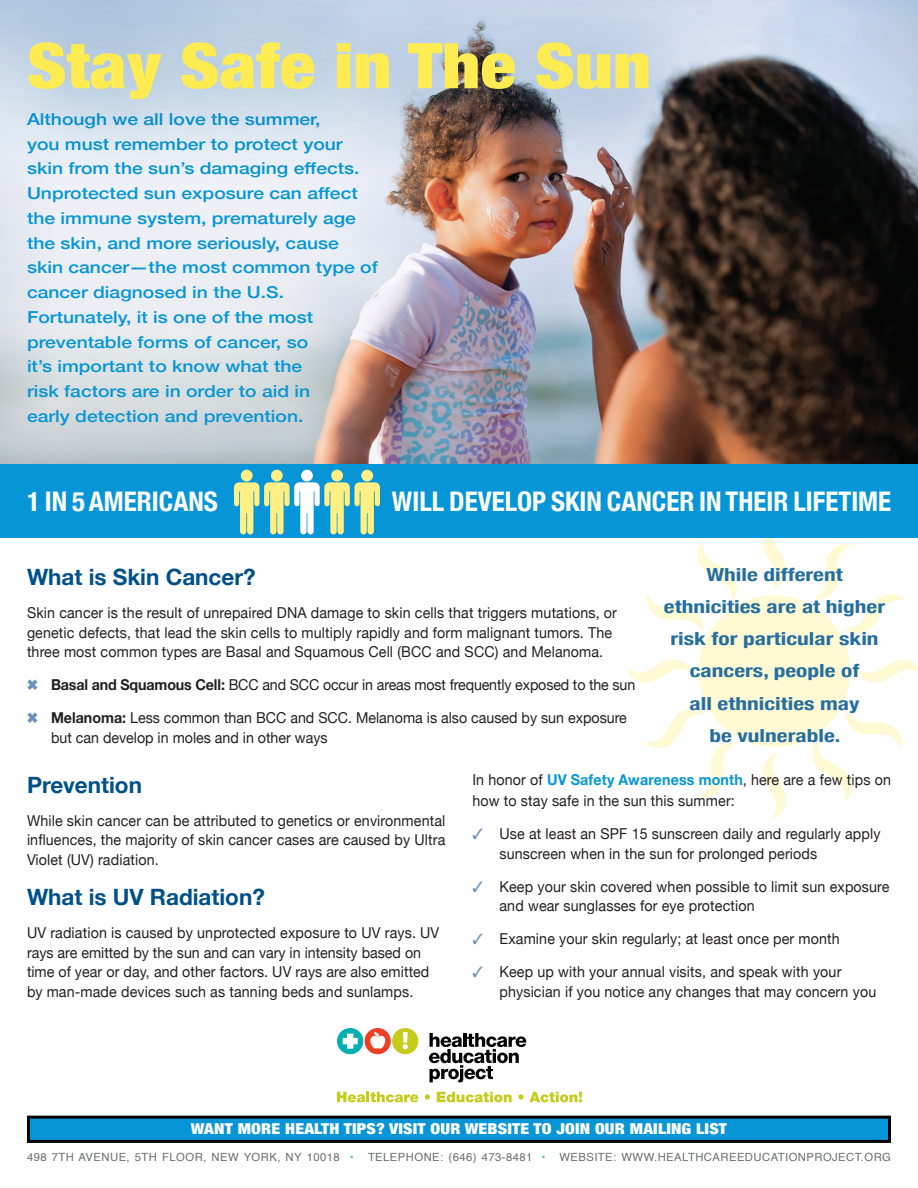
<style>
.page{position:relative;width:918px;height:1188px;background:#fff}
.page>*{position:absolute;margin:0;border:0;box-sizing:border-box;transform-origin:0 0}
.t1{font:900 condensed 63px "Helvetica Neue";color:#ffeb52;scale:1.17 1}
.t2{font:700 condensed 27px "Helvetica Neue";color:#fff}
.t3{font:700 22.5px "Helvetica Neue";color:#005187}
.t4{font:700 condensed 18px/32.2px "Helvetica Neue";color:#256ea0;text-align:center;scale:1.3 1}
.t5{font:500 16.5px/24.8px "Helvetica Neue";color:#0696d7;scale:1.17 1}
.t6{font:15px/19.5px "Helvetica Neue";letter-spacing:.01em;color:#231f20;scale:.95 1}
.t7{font:15px "Helvetica Neue";letter-spacing:-.01em;color:#231f20;scale:.95 1}
.t8{font:900 condensed 15px "Helvetica Neue";letter-spacing:.01em;color:#fff;scale:1.17 1}
.t9{font:11.25px "Helvetica";letter-spacing:.04em;color:#6c6d70}
.s1{font-weight:700}
.s2{font-weight:700;color:#0696d7}
.s3{color:#6892bb}
.s4{color:#4ec2c3}
</style>
<div class="page">
<div style="left:699px;top:595px;width:151px;height:152px;background:#fffad4;border-radius:50%"></div>
<svg style="left:763px;top:538px;width:23px;height:52px"></svg>
<svg style="left:647px;top:541px;width:90px;height:91px"></svg>
<svg style="left:626px;top:659px;width:67px;height:24px"></svg>
<svg style="left:645px;top:708px;width:90px;height:91px"></svg>
<svg style="left:763px;top:753px;width:23px;height:66px"></svg>
<svg style="left:812px;top:710px;width:90px;height:91px"></svg>
<svg style="left:856px;top:659px;width:62px;height:24px"></svg>
<svg style="left:814px;top:543px;width:90px;height:91px"></svg>
<img style="left:473px;top:0;width:445px;height:464px">
<div style="left:0;top:18px;width:473px;height:502px;background:#fff;opacity:.61"></div>
<div style="left:0;top:464px;width:918px;height:74px;background:#0696d7"></div>
<svg style="left:429px;top:1033px;width:97px;height:49px"></svg>
<div style="left:365px;top:1028px;width:26px;height:26px;background:#ef3e22;border-radius:50%"></div>
<svg style="left:370px;top:1032px;width:15px;height:17px"></svg>
<div style="left:392px;top:1028px;width:26px;height:26px;background:#c5cc1c;border-radius:50%"></div>
<svg style="left:403px;top:1032px;width:5px;height:17px"></svg>
<div style="left:337px;top:1028px;width:26px;height:26px;background:#00afb0;border-radius:50%"></div>
<svg style="left:343px;top:1034px;width:15px;height:15px"></svg>
<svg style="left:337px;top:1092px;width:81px;height:10px"></svg>
<svg style="left:425px;top:1094px;width:5px;height:6px"></svg>
<svg style="left:437px;top:1092px;width:75px;height:10px"></svg>
<svg style="left:518px;top:1092px;width:64px;height:10px"></svg>
<svg style="left:234px;top:470px;width:146px;height:64px"></svg>
<div style="left:0;top:0;width:745px;height:195px;background:#005187;opacity:.75"></div>
<div style="left:27px;top:1116px;width:864px;height:27px;background:#0696d7;border:3px solid #010101"></div>
<p class="t1" style="left:27px;top:14px;width:535px">Stay Safe in The Sun</p>
<p class="t5" style="left:27px;top:105px;width:301px">Although we all love the summer,<br>you must remember to protect your skin from the sun’s damaging effects.<br>Unprotected sun exposure can affect the immune system, prematurely age the skin, and more seriously, cause skin cancer—the most common type of cancer diagnosed in the U.S.</p>
<p class="t5" style="left:27px;top:303px;width:246px">Fortunately, it is one of the most preventable forms of cancer, so</p>
<p class="t5" style="left:27px;top:353px;width:237px">it’s important to know what the</p>
<p class="t5" style="left:27px;top:377px;width:244px">risk factors are in order to aid in</p>
<p class="t5" style="left:27px;top:402px;width:238px">early detection and prevention.</p>
<p class="t2" style="left:27px;top:479px;width:192px">1 IN 5 AMERICANS</p>
<p class="t2" style="left:392px;top:479px;width:501px">WILL DEVELOP SKIN CANCER IN THEIR LIFETIME</p>
<p class="t4" style="left:664px;top:557px;width:172px">While different ethnicities are at higher risk for particular skin cancers, people of</p>
<p class="t4" style="left:690px;top:686px;width:132px">all ethnicities may</p>
<p class="t4" style="left:709px;top:718px;width:102px">be vulnerable.</p>
<p class="t3" style="left:27px;top:560px;width:230px">What is Skin Cancer?</p>
<p class="t6" style="left:27px;top:604px;width:623px">Skin cancer is the result of unrepaired DNA damage to skin cells that triggers mutations, or genetic defects, that lead the skin cells to multiply rapidly and form malignant tumors. The three most common types are Basal and Squamous Cell (BCC and SCC) and Melanoma.</p>
<p class="t7" style="left:51px;top:674px;width:617px"><span class="s1">Basal and Squamous Cell:</span> BCC and SCC occur in areas most frequently exposed to the sun</p>
<p class="t6" style="left:51px;top:709px;width:608px"><span class="s1">Melanoma:</span> Less common than BCC and SCC. Melanoma is also caused by sun exposure but can develop in moles and in other ways</p>
<p class="t3" style="left:27px;top:767px;width:117px">Prevention</p>
<p class="t6" style="left:27px;top:811px;width:442px;text-align:justify">While skin cancer can be attributed to genetics or environmental influences, the majority of skin cancer cases are caused by Ultra Violet (UV) radiation.</p>
<p class="t3" style="left:27px;top:879px;width:239px">What is UV Radiation?</p>
<p class="t6" style="left:27px;top:924px;width:436px">UV radiation is caused by unprotected exposure to UV rays. UV rays are emitted by the sun and can vary in intensity based on time of year or day, and other factors. UV rays are also emitted by man-made devices such as tanning beds and sunlamps.</p>
<p class="t6" style="left:472px;top:770px;width:442px;line-height:21px">In honor of <span class="s2">UV Safety Awareness month</span>, here are a few tips on how to stay safe in the sun this summer:</p>
<p class="t6" style="left:472px;top:825px;width:431px"><span class="s3">✓</span> Use at least an SPF 15 sunscreen daily and regularly apply</p>
<p class="t6" style="left:500px;top:845px;width:336px">sunscreen when in the sun for prolonged periods</p>
<p class="t6" style="left:472px;top:878px;width:441px"><span class="s3">✓</span> Keep your skin covered when possible to limit sun exposure</p>
<p class="t6" style="left:500px;top:897px;width:270px">and wear sunglasses for eye protection</p>
<p class="t6" style="left:472px;top:930px;width:388px"><span class="s3">✓</span> Examine your skin regularly; at least once per month</p>
<p class="t6" style="left:500px;top:963px;width:398px;text-indent:-27px"><span class="s3">✓</span> Keep up with your annual visits, and speak with your physician if you notice any changes that may concern you</p>
<p class="t8" style="left:191px;top:1116px;width:460px">WANT MORE HEALTH TIPS? VISIT OUR WEBSITE TO JOIN OUR MAILING LIST</p>
<p class="t9" style="left:27px;top:1148px;width:328px">498 7TH AVENUE, 5TH FLOOR, NEW YORK, NY 10018 <span class="s4">•</span></p>
<p class="t9" style="left:368px;top:1148px;width:179px">TELEPHONE: (646) 473-8481 <span class="s4">•</span></p>
<p class="t9" style="left:559px;top:1148px;width:333px">WEBSITE: WWW.HEALTHCAREEDUCATIONPROJECT.ORG</p>
</div>
